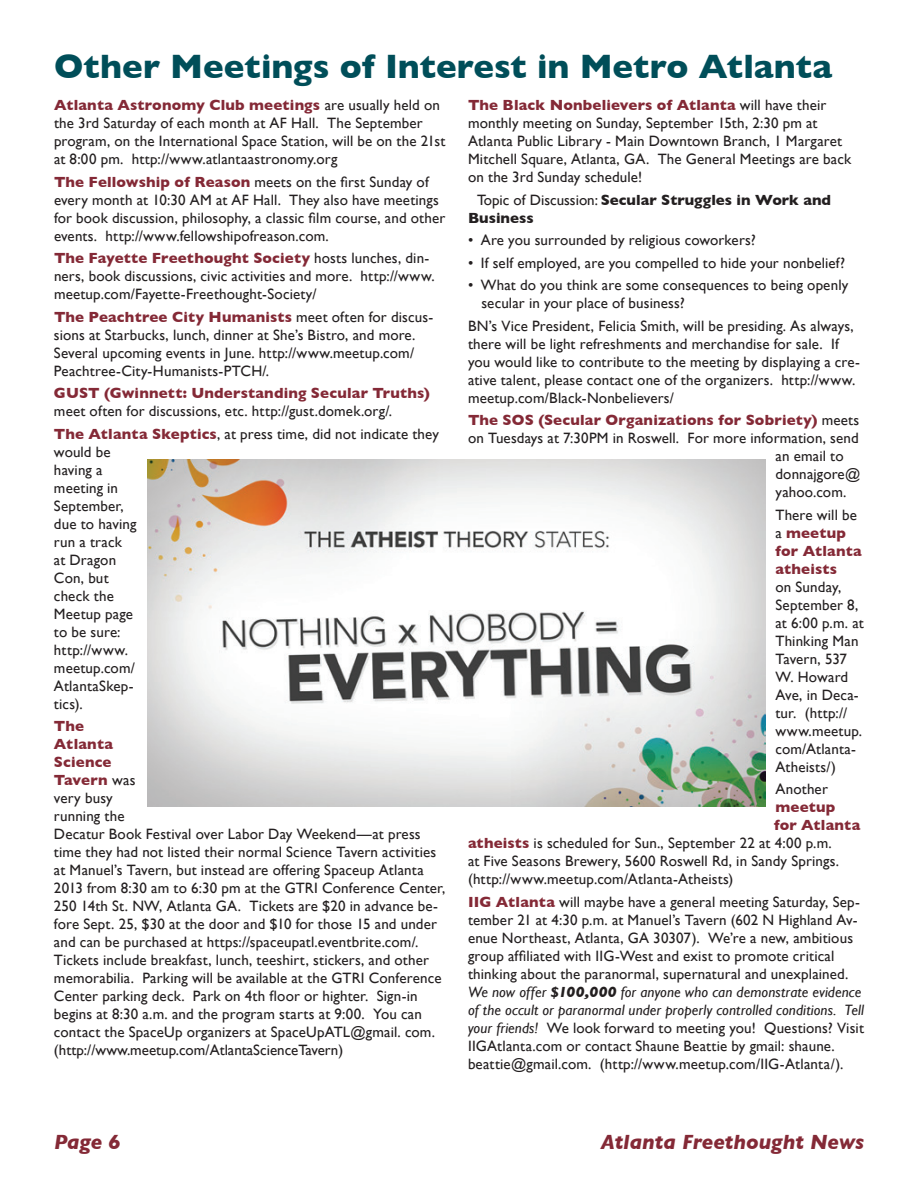
<style>
.page{position:relative;width:918px;height:1188px;background:#fff}
.page>*{position:absolute;margin:0;border:0;box-sizing:border-box;transform-origin:0 0}
.t1{font:700 34.5px "Gill Sans";color:#004e59}
.t2{font:italic 700 21px "Gill Sans";color:#842936}
.t3{font:15px/18px "Gill Sans";letter-spacing:.01em;color:#231f20}
.t4{font:700 15px/18px "Gill Sans";letter-spacing:.01em;color:#842936}
.t5{font:700 15px/18px "Gill Sans";color:#231f20}
.s1{font-weight:700;color:#842936}
.s2{font-weight:400}
.s3{font-weight:400;color:#231f20}
.s4{font-style:italic}
.s5{font-weight:700;font-style:italic}
</style>
<div class="page">
<img style="left:148px;top:459px;width:618px;height:348px">
<h1 class="t1" style="left:54px;top:46px;width:780px">Other Meetings of Interest in Metro Atlanta</h1>
<p class="t3" style="left:54px;top:96px;width:393px"><span class="s1">Atlanta Astronomy Club meetings</span> are usually held on the 3rd Saturday of each month at AF Hall. The September program, on the International Space Station, will be on the 21st at 8:00 pm. http://www.atlantaastronomy.org</p>
<p class="t3" style="left:54px;top:172px;width:393px"><span class="s1">The Fellowship of Reason</span> meets on the first Sunday of every month at 10:30 AM at AF Hall. They also have meetings for book discussion, philosophy, a classic film course, and other events. http://www.fellowshipofreason.com.</p>
<p class="t3" style="left:54px;top:249px;width:382px"><span class="s1">The Fayette Freethought Society</span> hosts lunches, din&shy;ners, book discussions, civic activities and more. http://www. meetup.com/Fayette-Freethought-Society/</p>
<p class="t3" style="left:54px;top:307px;width:381px"><span class="s1">The Peachtree City Humanists</span> meet often for discus&shy;sions at Starbucks, lunch, dinner at She’s Bistro, and more.<br>Several upcoming events in June. http://www.meetup.com/ Peachtree-City-Humanists-PTCH/.</p>
<p class="t4" style="left:54px;top:384px;width:377px">GUST (Gwinnett: Understanding Secular Truths)</p>
<p class="t3" style="left:54px;top:400px;width:386px;line-height:22.5px">meet often for discussions, etc. http://gust.domek.org/.<br><span class="s1">The Atlanta Skeptics</span>, at press time, did not indicate they</p>
<p class="t3" style="left:54px;top:442px;width:84px">would be having a meeting in<br>September, due to having run a track at Dragon<br>Con, but check the<br>Meetup page to be sure: http://www. meetup.com/<br>AtlantaSkep&shy;tics).</p>
<p class="t3" style="left:54px;top:717px;width:393px"><span class="s1">The<br>Atlanta<br>Science<br>Tavern</span> was<br>very busy<br>running the<br>Decatur Book Festival over Labor Day Weekend—at press time they had not listed their normal Science Tavern activities at Manuel’s Tavern, but instead are offering Spaceup Atlanta 2013 from 8:30 am to 6:30 pm at the GTRI Conference Center, 250 14th St. NW, Atlanta GA. Tickets are $20 in advance be&shy;fore Sept. 25, $30 at the door and $10 for those 15 and under and can be purchased at https://spaceupatl.eventbrite.com/.<br>Tickets include breakfast, lunch, teeshirt, stickers, and other memorabilia. Parking will be available at the GTRI Conference Center parking deck. Park on 4th floor or highter. Sign-in begins at 8:30 a.m. and the program starts at 9:00. You can contact the SpaceUp organizers at SpaceUpATL@gmail. com. (http://www.meetup.com/AtlantaScienceTavern)</p>
<p class="t3" style="left:468px;top:96px;width:385px"><span class="s1">The Black Nonbelievers of Atlanta</span> will have their monthly meeting on Sunday, September 15th, 2:30 pm at Atlanta Public Library - Main Downtown Branch, 1 Margaret Mitchell Square, Atlanta, GA. The General Meetings are back on the 3rd Sunday schedule!</p>
<p class="t5" style="left:468px;top:190px;width:365px;text-indent:9px"><span class="s2">Topic of Discussion:</span> Secular Struggles in Work and<br>Business</p>
<p class="t3" style="left:468px;top:231px;width:289px">• Are you surrounded by religious coworkers?</p>
<p class="t3" style="left:468px;top:253px;width:379px">• If self employed, are you compelled to hide your nonbelief?</p>
<p class="t3" style="left:481px;top:276px;width:368px;text-indent:-13px">• What do you think are some consequences to being openly secular in your place of business?</p>
<p class="t3" style="left:468px;top:316px;width:394px">BN’s Vice President, Felicia Smith, will be presiding. As always, there will be light refreshments and merchandise for sale. If you would like to contribute to the meeting by displaying a cre&shy;ative talent, please contact one of the organizers. http://www. meetup.com/Black-Nonbelievers/</p>
<p class="t4" style="left:468px;top:411px;width:393px">The SOS (Secular Organizations for Sobriety) <span class="s3">meets</span></p>
<p class="t3" style="left:468px;top:429px;width:392px">on Tuesdays at 7:30PM in Roswell. For more information, send</p>
<p class="t3" style="left:776px;top:447px;width:70px">an email to</p>
<p class="t3" style="left:776px;top:465px;width:86px">donnajgore@</p>
<p class="t3" style="left:776px;top:483px;width:72px">yahoo.com.</p>
<p class="t4" style="left:776px;top:505px;width:88px"><span class="s3">There will be a</span> meetup for Atlanta atheists</p>
<p class="t3" style="left:776px;top:577px;width:90px">on Sunday,<br>September 8, at 6:00 p.m. at<br>Thinking Man<br>Tavern, 537<br>W. Howard<br>Ave, in Deca&shy;tur. (http:// www.meetup. com/Atlanta-<br>Atheists/)</p>
<p class="t3" style="left:776px;top:780px;width:54px">Another</p>
<p class="t4" style="left:776px;top:798px;width:61px">meetup</p>
<p class="t4" style="left:774px;top:816px;width:88px">for Atlanta</p>
<p class="t3" style="left:468px;top:834px;width:365px"><span class="s1">atheists</span> is scheduled for Sun., September 22 at 4:00 p.m.</p>
<p class="t3" style="left:468px;top:852px;width:373px">at Five Seasons Brewery, 5600 Roswell Rd, in Sandy Springs.</p>
<p class="t3" style="left:468px;top:870px;width:267px">(http://www.meetup.com/Atlanta-Atheists)</p>
<p class="t3" style="left:468px;top:892px;width:398px"><span class="s1">IIG Atlanta</span> will maybe have a general meeting Saturday, Sep&shy;tember 21 at 4:30 p.m. at Manuel’s Tavern (602 N Highland Av&shy;enue Northeast, Atlanta, GA 30307). We’re a new, ambitious group affiliated with IIG-West and exist to promote critical thinking about the paranormal, supernatural and unexplained.<br><span class="s4">We now offer</span> <span class="s5">$100,000</span> <span class="s4">for anyone who can demonstrate evidence of the occult or paranormal under properly controlled conditions. Tell your friends!</span> We look forward to meeting you! Questions? Visit IIGAtlanta.com or contact Shaune Beattie by gmail: shaune. beattie@gmail.com. (http://www.meetup.com/IIG-Atlanta/).</p>
<h2 class="t2" style="left:54px;top:1129px;width:68px">Page 6</h2>
<h2 class="t2" style="left:601px;top:1129px;width:265px">Atlanta Freethought News</h2>
</div>
